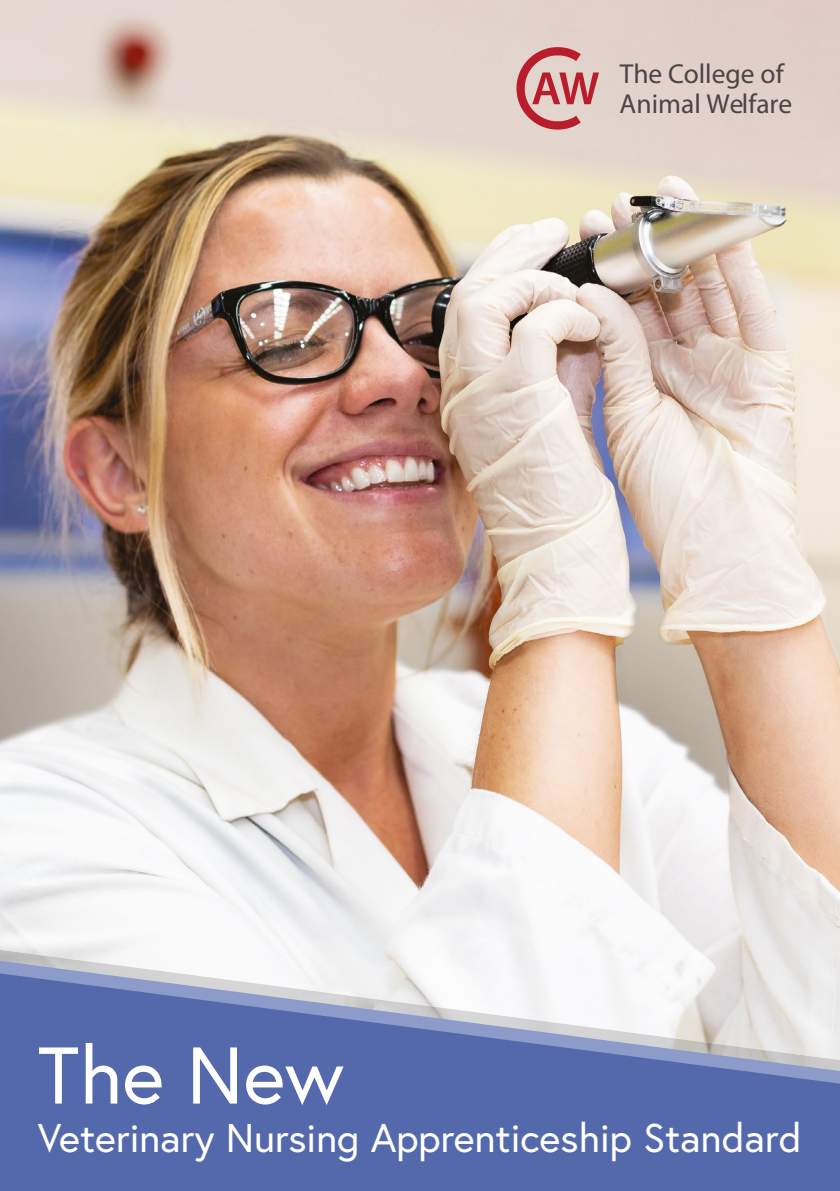
<style>
.page{position:relative;width:840px;height:1191px;background:#fff}
.page>*{position:absolute;margin:0;border:0;box-sizing:border-box;transform-origin:0 0}
.t1{font:80.2px "Europa";color:#fff}
.t2{font:40px "Europa";color:#fff}
.t3{font:27.4px "Myriad Pro";color:#494445}
</style>
<div class="page">
<img style="left:0;top:0;width:839px;height:949px">
<img style="left:0;top:949px;width:839px;height:11px">
<svg style="left:0;top:960px;width:839px;height:13px;fill:#f4f4f6"></svg>
<svg style="left:0;top:973px;width:839px;height:218px;background:#7484b9"></svg>
<svg style="left:516px;top:47px;width:82px;height:83px;background:#d49595"></svg>
<p class="t3" style="left:619px;top:57px;width:165px">The College of</p>
<p class="t3" style="left:619px;top:87px;width:174px">Animal Welfare</p>
<h1 class="t1" style="left:38px;top:1024px;width:307px">The New</h1>
<p class="t2" style="left:38px;top:1112px;width:764px">Veterinary Nursing Apprenticeship Standard</p>
</div>
